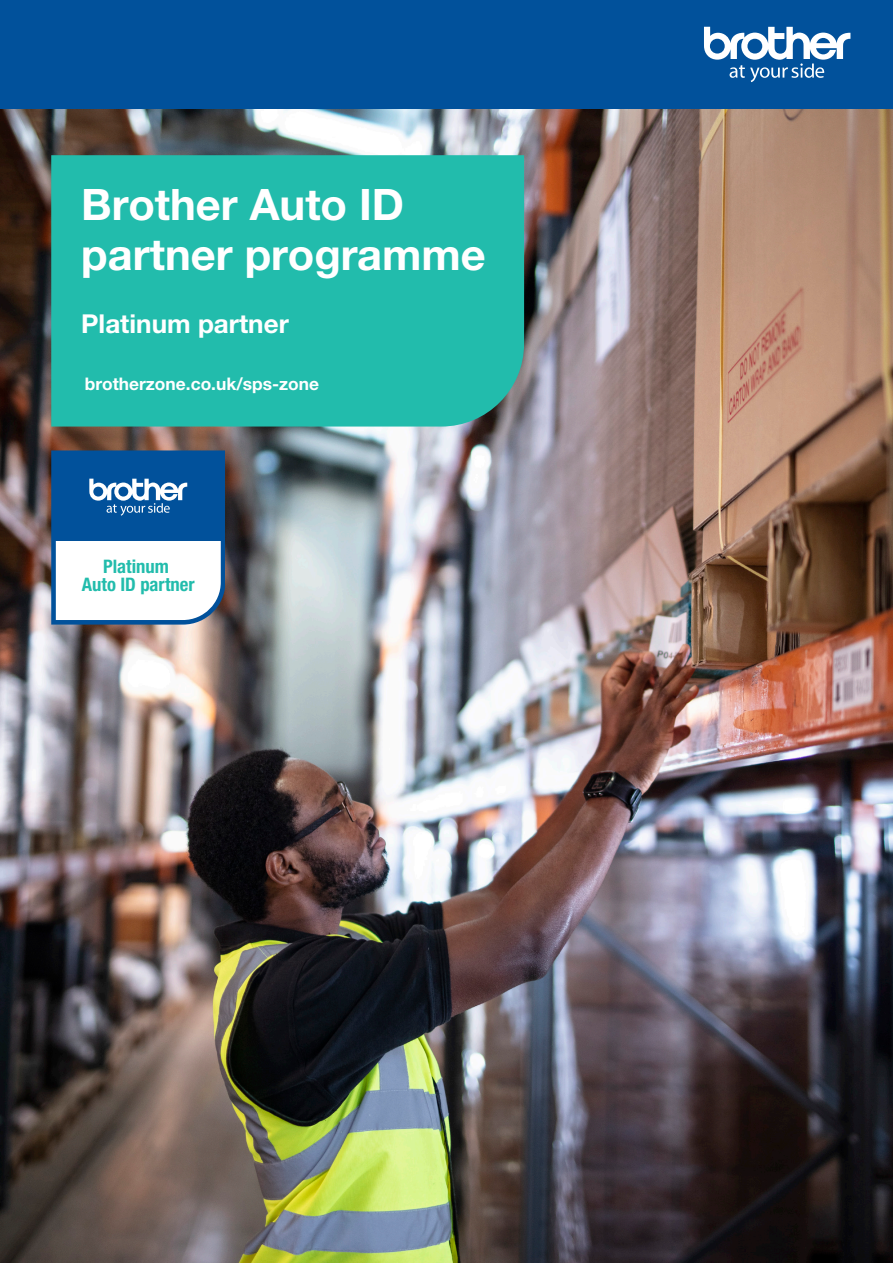
<style>
.page{position:relative;width:893px;height:1263px;background:#fff}
.page>*{position:absolute;margin:0;border:0;box-sizing:border-box;transform-origin:0 0}
.t1{font:700 43.5px "Helvetica Neue LTW1 G";color:#fff}
.t2{font:700 26.1px "Helvetica Neue LTW1 G";color:#fff}
.t3{font:700 condensed 18.6px/18.5px "Helvetica Neue LTW1 G";color:#22bcac;text-align:center}
.t4{font:700 17.4px "Helvetica Neue LTW1 G";color:#fff}
</style>
<div class="page">
<div style="left:0;top:0;width:893px;height:110px;background:#01519b"></div>
<img style="left:0;top:110px;width:893px;height:1153px">
<svg style="left:704px;top:27px;width:146px;height:55px"></svg>
<div style="left:51px;top:155px;width:473px;height:271px;background:#22bcac"></div>
<svg style="left:51px;top:450px;width:174px;height:174px"></svg>
<p class="t1" style="left:81px;top:178px;width:324px">Brother Auto ID</p>
<p class="t1" style="left:81px;top:228px;width:406px">partner programme</p>
<p class="t2" style="left:81px;top:308px;width:209px">Platinum partner</p>
<p class="t4" style="left:85px;top:373px;width:236px">brotherzone.co.uk/sps-zone</p>
<p class="t3" style="left:82px;top:557px;width:114px">Platinum<br>Auto ID partner</p>
</div>
